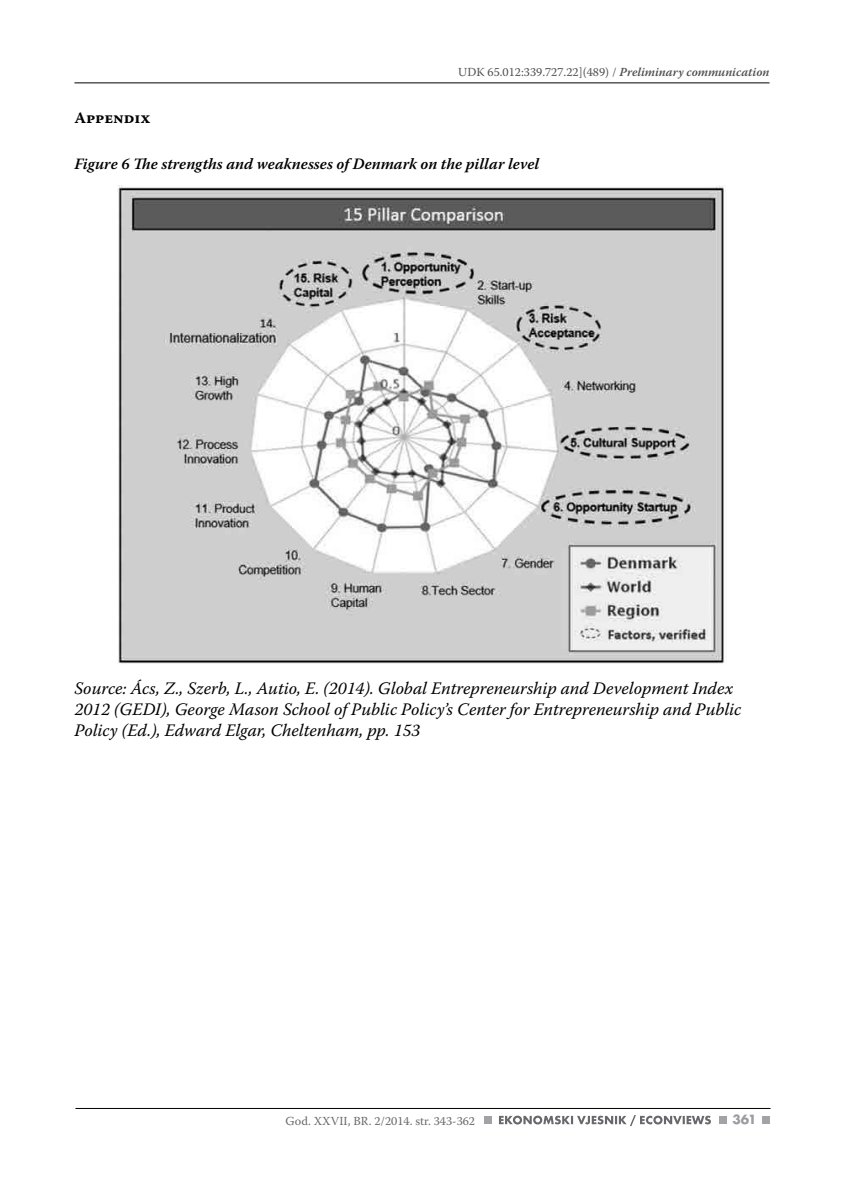
<style>
.page{position:relative;width:844px;height:1191px;background:#fff}
.page>*{position:absolute;margin:0;border:0;box-sizing:border-box;transform-origin:0 0}
.t1{font:italic 17.5px/21px "Warnock Pro";color:#000}
.t2{font:italic 600 15.75px "Warnock Pro";color:#000}
.t3{font:15.75px "Warnock Pro Bold Capt";color:#000}
.t4{font:700 14px "Futura TOT";color:#9c9ca0}
.t5{font:12.25px "Warnock Pro";color:#504f53}
.t6{font:12.25px "Warnock Pro";color:#68676c}
.s1{font-weight:600;font-style:italic}
</style>
<div class="page">
<hr style="left:74px;top:83px;width:695px;height:1px;background:#000">
<hr style="left:75px;top:1108px;width:695px;height:1px;background:#000">
<div style="left:483px;top:1115px;width:8px;height:8px;background:#a3a3a7"></div>
<div style="left:718px;top:1115px;width:8px;height:8px;background:#a3a3a7"></div>
<div style="left:761px;top:1115px;width:8px;height:8px;background:#a3a3a7"></div>
<svg style="left:499px;top:1115px;width:211px;height:11px"></svg>
<img style="left:118px;top:185px;width:607px;height:479px">
<p class="t5" style="left:458px;top:65px;width:312px">UDK 65.012:339.727.22](489) / <span class="s1">Preliminary communication</span></p>
<p class="t3" style="left:74px;top:109px;width:78px">Appendix</p>
<p class="t2" style="left:74px;top:154px;width:466px">Figure 6 The strengths and weaknesses of Denmark on the pillar level</p>
<p class="t1" style="left:74px;top:677px;width:668px">Source: Ács, Z., Szerb, L., Autio, E. (2014). Global Entrepreneurship and Development Index<br>2012 (GEDI), George Mason School of Public Policy’s Center for Entrepreneurship and Public<br>Policy (Ed.), Edward Elgar, Cheltenham, pp. 153</p>
<p class="t6" style="left:285px;top:1113px;width:191px">God. XXVII, BR. 2/2014. str. 343-362</p>
<p class="t4" style="left:732px;top:1111px;width:26px">361</p>
</div>
